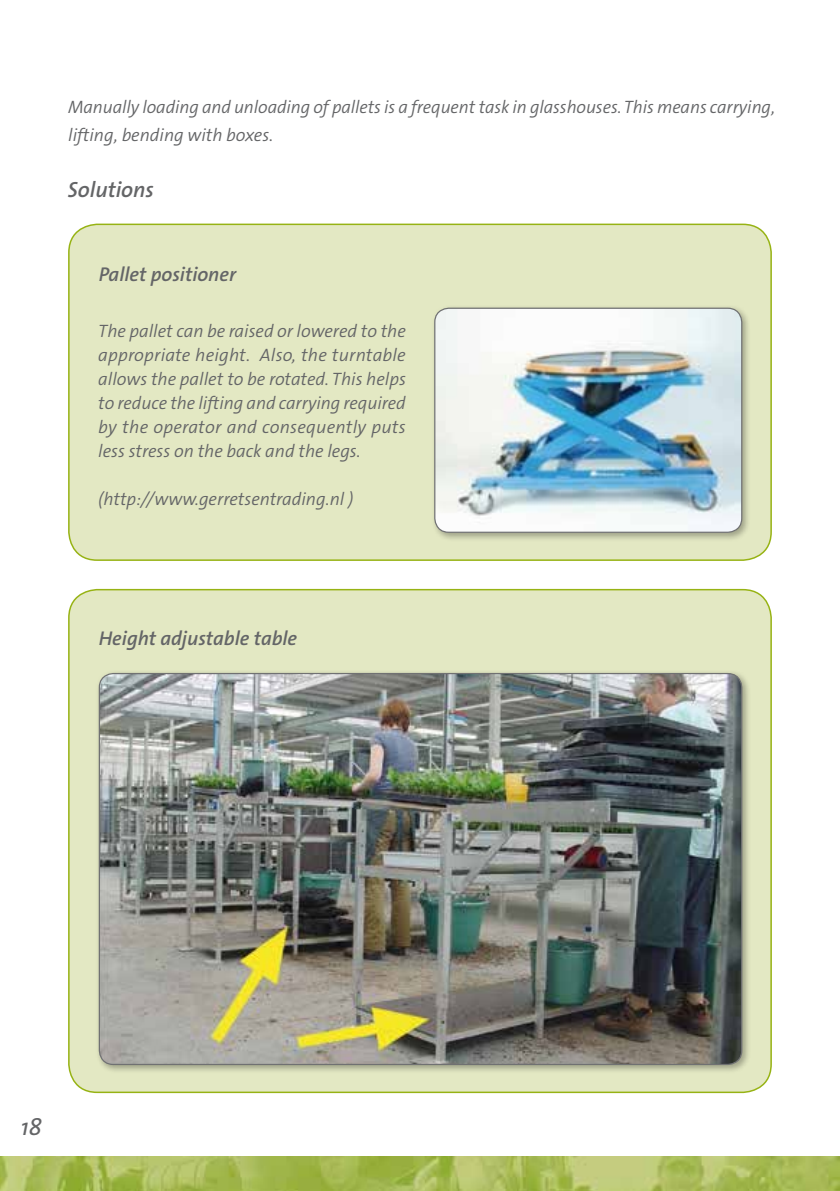
<style>
.page{position:relative;width:840px;height:1191px;background:#fff}
.page>*{position:absolute;margin:0;border:0;box-sizing:border-box;transform-origin:0 0}
.t1{font:italic 24px "The Sans";color:#646567}
.t2{font:italic 600 22px "The Sans B6";color:#646567}
.t3{font:italic 600 20px "The Sans B6";color:#646567}
.t4{font:italic 300 18px/24px "The Sans B4";letter-spacing:-.005em;color:#646567;text-align:justify}
</style>
<div class="page">
<img style="left:0;top:1157px;width:839px;height:34px">
<div style="left:69px;top:224px;width:701px;height:336px;background:#e3e8c3;border-radius:28px"></div>
<div style="left:68px;top:224px;width:703px;height:337px;border:2px solid #97b314;border-radius:28px"></div>
<div style="left:69px;top:589px;width:701px;height:503px;background:#e3e8c3;border-radius:28px"></div>
<div style="left:430px;top:304px;width:321px;height:238px;background:#000;opacity:.3"></div>
<img style="left:434px;top:308px;width:307px;height:224px">
<div style="left:434px;top:308px;width:308px;height:225px;border:1px solid #707172;border-radius:14px"></div>
<div style="left:95px;top:669px;width:655px;height:405px;background:#000;opacity:.3"></div>
<img style="left:99px;top:673px;width:642px;height:391px">
<p class="t4" style="left:68px;top:94px;width:708px;line-height:28px">Manually loading and unloading of pallets is a frequent task in glasshouses. This means carrying, lifting, bending with boxes.</p>
<p class="t2" style="left:68px;top:178px;width:87px">Solutions</p>
<p class="t3" style="left:99px;top:263px;width:139px">Pallet positioner</p>
<p class="t4" style="left:98px;top:320px;width:309px">The pallet can be raised or lowered to the appropriate height. Also, the turntable allows the pallet to be rotated. This helps to reduce the lifting and carrying required by the operator and consequently puts less stress on the back and the legs.</p>
<p class="t4" style="left:98px;top:488px;width:256px">(http://www.gerretsentrading.nl )</p>
<p class="t3" style="left:99px;top:627px;width:200px">Height adjustable table</p>
<h1 class="t1" style="left:21px;top:1106px;width:22px">18</h1>
</div>
